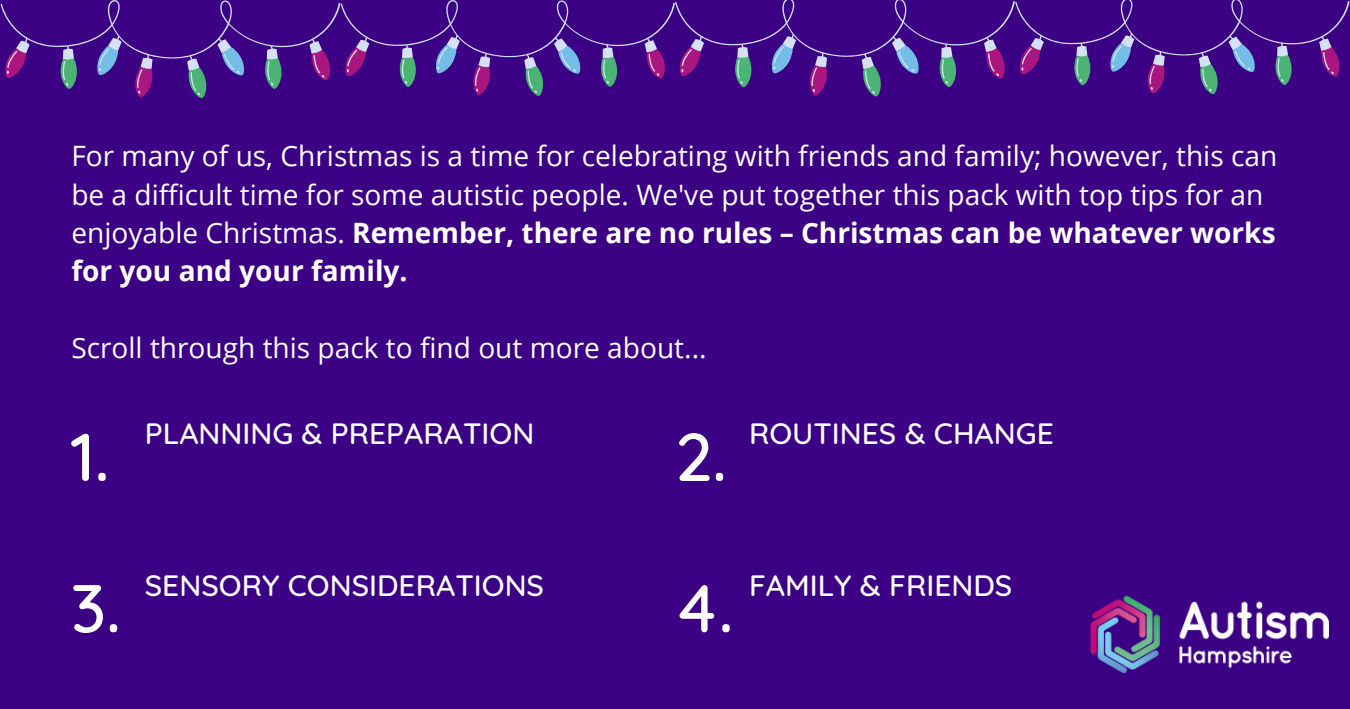
<style>
.page{position:relative;width:1350px;height:709px;background:#3b0083}
.page>*{position:absolute;margin:0;border:0;box-sizing:border-box;transform-origin:0 0}
.t1{font:500 67.5px "Quicksand";color:#fff}
.t2{font:500 30px "Quicksand";color:#fff}
.t3{font:28.05px/38.2px "Open Sans";color:#fff}
.s1{font-weight:700}
</style>
<div class="page">
<svg style="left:1px;top:0;width:1349px;height:99px"></svg>
<img style="left:1090px;top:595px;width:238px;height:79px">
<p class="t3" style="left:71px;top:136px;width:1207px">For many of us, Christmas is a time for celebrating with friends and family; however, this can be a difficult time for some autistic people. We've put together this pack with top tips for an enjoyable Christmas. <span class="s1">Remember, there are no rules – Christmas can be whatever works for you and your family.</span></p>
<p class="t3" style="left:71px;top:328px;width:637px">Scroll through this pack to find out more about...</p>
<h1 class="t1" style="left:71px;top:413px;width:40px">1.</h1>
<p class="t2" style="left:749px;top:414px;width:306px">ROUTINES &amp; CHANGE</p>
<p class="t2" style="left:145px;top:414px;width:391px">PLANNING &amp; PREPARATION</p>
<h1 class="t1" style="left:675px;top:413px;width:53px">2.</h1>
<h1 class="t1" style="left:71px;top:565px;width:52px">3.</h1>
<p class="t2" style="left:749px;top:565px;width:265px">FAMILY &amp; FRIENDS</p>
<p class="t2" style="left:145px;top:565px;width:401px">SENSORY CONSIDERATIONS</p>
<h1 class="t1" style="left:675px;top:565px;width:60px">4.</h1>
</div>
